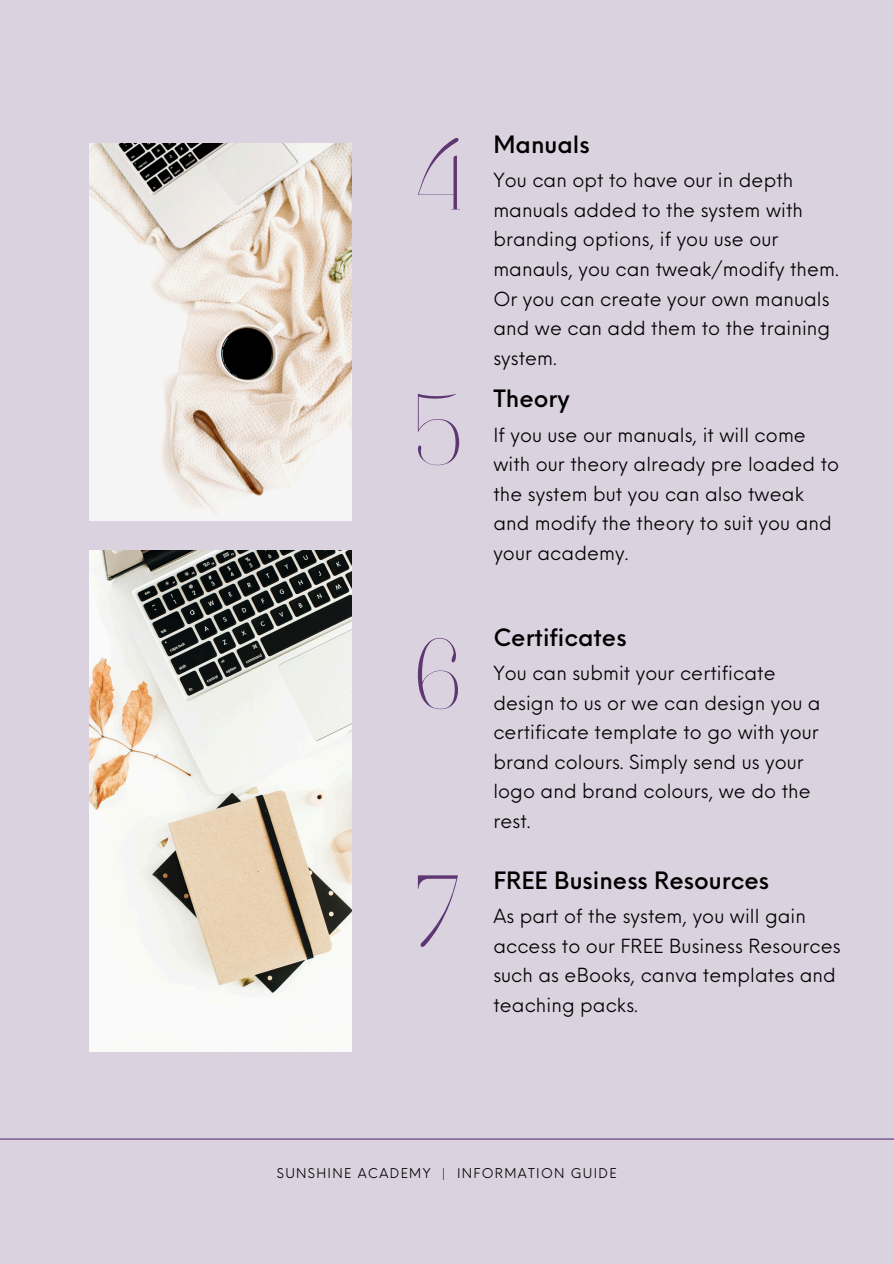
<style>
.page{position:relative;width:894px;height:1264px;background:#fff}
.page>*{position:absolute;margin:0;border:0;box-sizing:border-box;transform-origin:0 0}
.t1{font:101.25px "Joliet";color:#5e3672}
.t2{font:500 23.4px "Neue Einstellung";color:#000}
.t3{font:18.9px/29.5px "Neue Einstellung";letter-spacing:.005em;color:#000}
.t4{font:13.2px "Neue Einstellung";letter-spacing:.1em;color:#000}
</style>
<div class="page">
<div style="left:0;top:0;width:893px;height:1263px;background:#dad2df"></div>
<img style="left:89px;top:143px;width:262px;height:377px">
<img style="left:89px;top:550px;width:262px;height:501px">
<hr style="left:0;top:1138px;width:893px;height:1px;background:#5e3672">
<p class="t1" style="left:413px;top:112px;width:52px">4</p>
<h1 class="t1" style="left:413px;top:367px;width:51px">5</h1>
<h2 class="t1" style="left:413px;top:611px;width:50px">6</h2>
<p class="t1" style="left:413px;top:848px;width:50px">7</p>
<h1 class="t2" style="left:493px;top:124px;width:98px">Manuals</h1>
<h2 class="t3" style="left:493px;top:164px;width:347px">You can opt to have our in depth manuals added to the system with branding options, if you use our manauls, you can tweak/modify them.<br>Or you can create your own manuals and we can add them to the training system.</h2>
<p class="t2" style="left:493px;top:378px;width:78px">Theory</p>
<h1 class="t3" style="left:493px;top:418px;width:347px">If you use our manuals, it will come with our theory already pre loaded to the system but you can also tweak and modify the theory to suit you and your academy.</h1>
<h2 class="t2" style="left:493px;top:616px;width:135px">Certificates</h2>
<p class="t3" style="left:493px;top:656px;width:329px">You can submit your certificate design to us or we can design you a certificate template to go with your brand colours. Simply send us your logo and brand colours, we do the rest.</p>
<h1 class="t2" style="left:493px;top:859px;width:277px">FREE Business Resources</h1>
<h2 class="t3" style="left:493px;top:899px;width:349px">As part of the system, you will gain access to our FREE Business Resources such as eBooks, canva templates and teaching packs.</h2>
<p class="t4" style="left:277px;top:1161px;width:341px">SUNSHINE ACADEMY | INFORMATION GUIDE</p>
</div>
